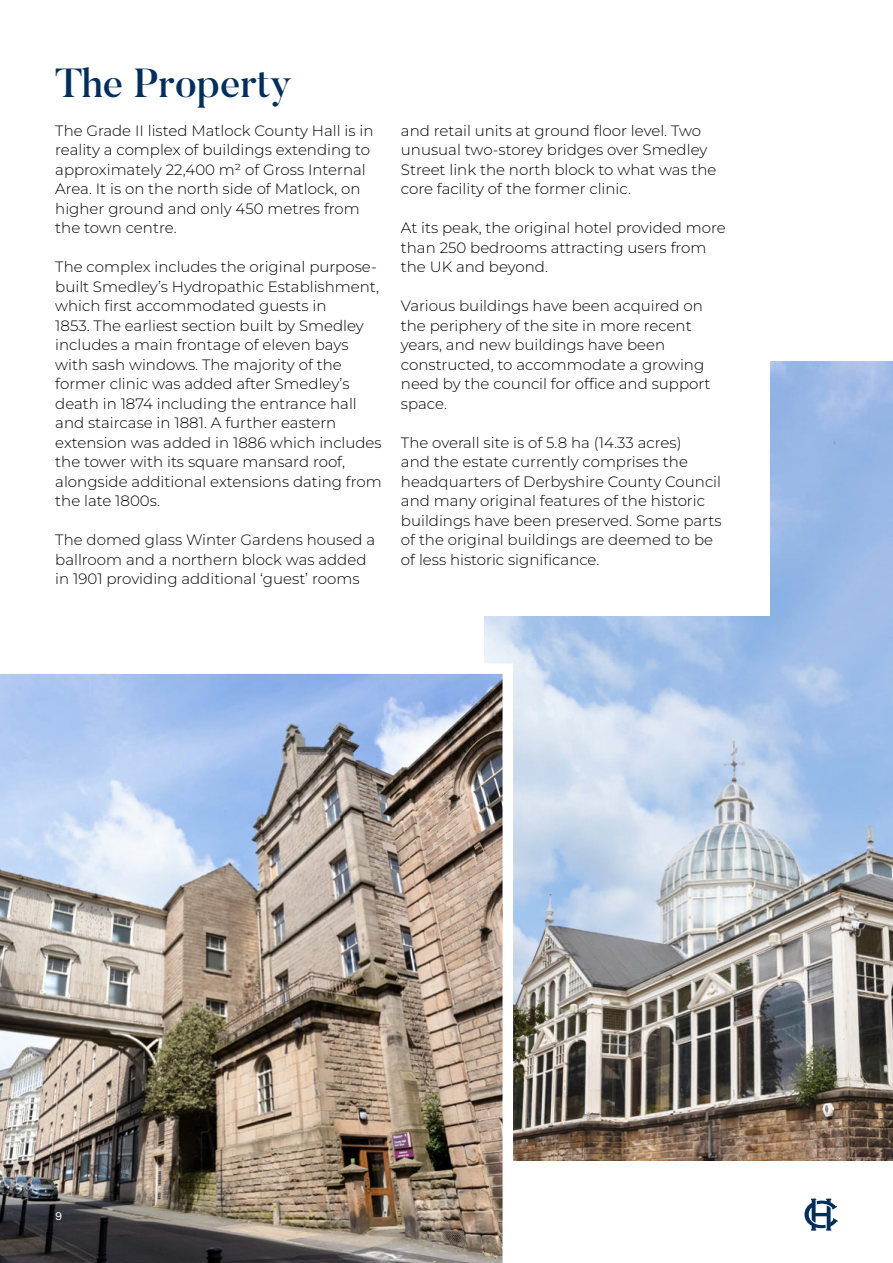
<style>
.page{position:relative;width:893px;height:1263px;background:#fff}
.page>*{position:absolute;margin:0;border:0;box-sizing:border-box;transform-origin:0 0}
.t1{font:500 40.35px "Butler";color:#002e5d}
.t2{font:300 15px/19.5px "Montserrat";color:#000}
.t3{font:11.55px "Work Sans";color:#fff}
</style>
<div class="page">
<img style="left:485px;top:361px;width:408px;height:799px">
<img style="left:0;top:663px;width:513px;height:600px">
<div style="left:0;top:0;width:770px;height:615px;background:#fff"></div>
<svg style="left:804px;top:1198px;width:34px;height:32px"></svg>
<h1 class="t1" style="left:55px;top:67px;width:238px">The Property</h1>
<p class="t2" style="left:55px;top:120px;width:320px">The Grade II listed Matlock County Hall is in reality a complex of buildings extending to approximately 22,400 m² of Gross Internal Area. It is on the north side of Matlock, on higher ground and only 450 metres from the town centre.</p>
<p class="t2" style="left:55px;top:257px;width:328px">The complex includes the original purpose&shy;built Smedley’s Hydropathic Establishment, which first accommodated guests in<br>1853. The earliest section built by Smedley includes a main frontage of eleven bays with sash windows. The majority of the former clinic was added after Smedley’s death in 1874 including the entrance hall and staircase in 1881. A further eastern extension was added in 1886 which includes the tower with its square mansard roof, alongside additional extensions dating from the late 1800s.</p>
<p class="t2" style="left:55px;top:530px;width:321px">The domed glass Winter Gardens housed a ballroom and a northern block was added in 1901 providing additional ‘guest’ rooms</p>
<p class="t2" style="left:401px;top:120px;width:317px">and retail units at ground floor level. Two unusual two-storey bridges over Smedley Street link the north block to what was the core facility of the former clinic.</p>
<p class="t2" style="left:401px;top:218px;width:326px">At its peak, the original hotel provided more than 250 bedrooms attracting users from the UK and beyond.</p>
<p class="t2" style="left:401px;top:296px;width:311px">Various buildings have been acquired on the periphery of the site in more recent years, and new buildings have been constructed, to accommodate a growing need by the council for office and support space.</p>
<p class="t2" style="left:401px;top:432px;width:322px">The overall site is of 5.8 ha (14.33 acres)<br>and the estate currently comprises the headquarters of Derbyshire County Council and many original features of the historic buildings have been preserved. Some parts of the original buildings are deemed to be of less historic significance.</p>
<p class="t3" style="left:55px;top:1209px;width:9px">9</p>
</div>
